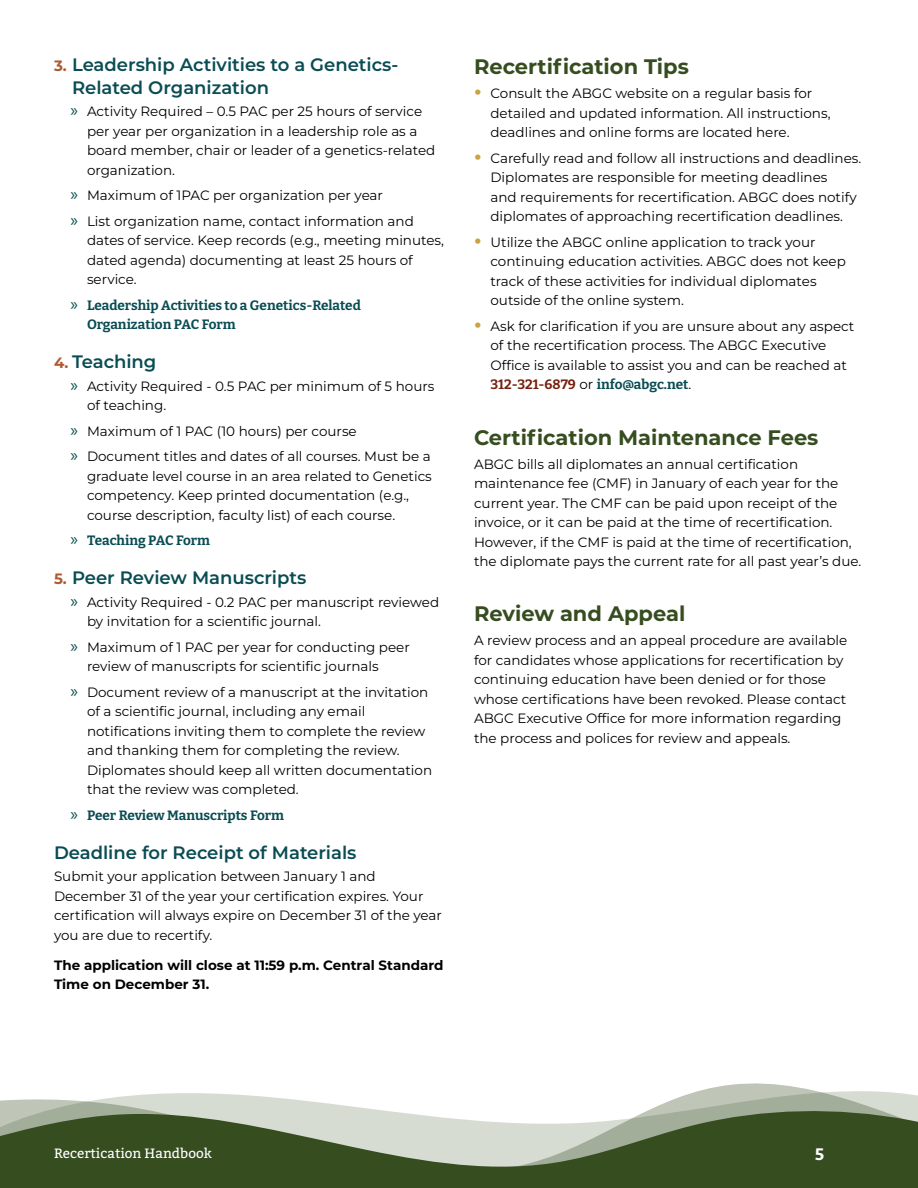
<style>
.page{position:relative;width:918px;height:1188px;background:#fff}
.page>*{position:absolute;margin:0;border:0;box-sizing:border-box;transform-origin:0 0}
.t1{font:700 21px "Montserrat";color:#364d20}
.t2{font:600 18px/22.5px "Montserrat";color:#094c53}
.t3{font:700 16.5px "Bitter";color:#fff}
.t4{font:13.5px/19.5px "Montserrat";color:#000}
.t5{font:100 13.5px/19.5px "Bitter";color:#094c53}
.t6{font:700 13.5px/19.5px "Montserrat";color:#000}
.t7{font:13.5px "Bitter";color:#fff}
.s1{font-weight:700;font-size:15px;color:#af5a32}
.s2{font-family:"Myriad Pro";font-size:18px;color:#094c53}
.s3{font-family:"Myriad Pro";font-weight:400;font-size:18px}
.s4{font-weight:700;font-size:21px;color:#cba142}
.s5{color:#76210f}
.s6{font-family:"Montserrat";font-weight:400;color:#000}
</style>
<div class="page">
<svg style="left:0;top:1083px;width:918px;height:24px"></svg>
<svg style="left:0;top:1107px;width:918px;height:81px;background:#687958"></svg>
<h2 class="t2" style="left:72px;top:53px;width:328px;text-indent:-18px"><span class="s1">3.</span> Leadership Activities to a Genetics-<br>Related Organization</h2>
<p class="t4" style="left:87px;top:102px;width:350px;text-indent:-16px"><span class="s2">»</span> Activity Required – 0.5 PAC per 25 hours of service per year per organization in a leadership role as a board member, chair or leader of a genetics-related organization.</p>
<p class="t4" style="left:70px;top:183px;width:345px;line-height:25.5px"><span class="s2">»</span> Maximum of 1PAC per organization per year<br><span class="s2">»</span> List organization name, contact information and</p>
<p class="t4" style="left:87px;top:231px;width:359px">dates of service. Keep records (e.g., meeting minutes, dated agenda) documenting at least 25 hours of service.</p>
<p class="t5" style="left:87px;top:295px;width:275px;text-indent:-17px"><span class="s3">»</span> Leadership Activities to a Genetics-Related<br>Organization PAC Form</p>
<h2 class="t2" style="left:54px;top:350px;width:104px"><span class="s1">4.</span> Teaching</h2>
<p class="t4" style="left:87px;top:376px;width:349px;text-indent:-16px"><span class="s2">»</span> Activity Required - 0.5 PAC per minimum of 5 hours of teaching.</p>
<p class="t4" style="left:70px;top:418px;width:362px;line-height:25.5px"><span class="s2">»</span> Maximum of 1 PAC (10 hours) per course<br><span class="s2">»</span> Document titles and dates of all courses. Must be a</p>
<p class="t4" style="left:87px;top:466px;width:346px">graduate level course in an area related to Genetics competency. Keep printed documentation (e.g., course description, faculty list) of each course.</p>
<p class="t5" style="left:70px;top:531px;width:141px"><span class="s3">»</span> Teaching PAC Form</p>
<h2 class="t2" style="left:54px;top:566px;width:254px"><span class="s1">5.</span> Peer Review Manuscripts</h2>
<p class="t4" style="left:87px;top:592px;width:354px;text-indent:-16px"><span class="s2">»</span> Activity Required - 0.2 PAC per manuscript reviewed by invitation for a scientific journal.</p>
<p class="t4" style="left:87px;top:637px;width:324px;text-indent:-17px"><span class="s2">»</span> Maximum of 1 PAC per year for conducting peer review of manuscripts for scientific journals</p>
<p class="t4" style="left:87px;top:682px;width:347px;text-indent:-17px"><span class="s2">»</span> Document review of a manuscript at the invitation of a scientific journal, including any email notifications inviting them to complete the review and thanking them for completing the review.<br>Diplomates should keep all written documentation that the review was completed.</p>
<p class="t5" style="left:70px;top:805px;width:215px"><span class="s3">»</span> Peer Review Manuscripts Form</p>
<h2 class="t2" style="left:54px;top:841px;width:304px">Deadline for Receipt of Materials</h2>
<p class="t4" style="left:54px;top:867px;width:389px">Submit your application between January 1 and December 31 of the year your certification expires. Your certification will always expire on December 31 of the year you are due to recertify.</p>
<p class="t6" style="left:54px;top:955px;width:391px">The application will close at 11:59 p.m. Central Standard<br>Time on December 31.</p>
<h1 class="t1" style="left:474px;top:52px;width:216px">Recertification Tips</h1>
<p class="t4" style="left:490px;top:83px;width:342px;text-indent:-16px"><span class="s4">•</span> Consult the ABGC website on a regular basis for detailed and updated information. All instructions, deadlines and online forms are located here.</p>
<p class="t4" style="left:490px;top:148px;width:372px;text-indent:-16px"><span class="s4">•</span> Carefully read and follow all instructions and deadlines.<br>Diplomates are responsible for meeting deadlines<br>and requirements for recertification. ABGC does notify diplomates of approaching recertification deadlines.</p>
<p class="t4" style="left:490px;top:232px;width:357px;text-indent:-16px"><span class="s4">•</span> Utilize the ABGC online application to track your continuing education activities. ABGC does not keep track of these activities for individual diplomates outside of the online system.</p>
<p class="t4" style="left:490px;top:316px;width:365px;text-indent:-16px"><span class="s4">•</span> Ask for clarification if you are unsure about any aspect of the recertification process. The ABGC Executive<br>Office is available to assist you and can be reached at</p>
<p class="t5" style="left:490px;top:375px;width:202px"><span class="s5">312-321-6879</span> <span class="s6">or</span> info@abgc.net<span class="s6">.</span></p>
<h1 class="t1" style="left:474px;top:422px;width:346px">Certification Maintenance Fees</h1>
<p class="t4" style="left:474px;top:454px;width:389px">ABGC bills all diplomates an annual certification maintenance fee (CMF) in January of each year for the current year. The CMF can be paid upon receipt of the invoice, or it can be paid at the time of recertification.<br>However, if the CMF is paid at the time of recertification, the diplomate pays the current rate for all past year’s due.</p>
<h1 class="t1" style="left:474px;top:599px;width:213px">Review and Appeal</h1>
<p class="t4" style="left:474px;top:630px;width:375px">A review process and an appeal procedure are available for candidates whose applications for recertification by continuing education have been denied or for those whose certifications have been revoked. Please contact ABGC Executive Office for more information regarding the process and polices for review and appeals.</p>
<p class="t7" style="left:54px;top:1145px;width:159px">Recertication Handbook</p>
<p class="t3" style="left:815px;top:1144px;width:11px">5</p>
</div>
